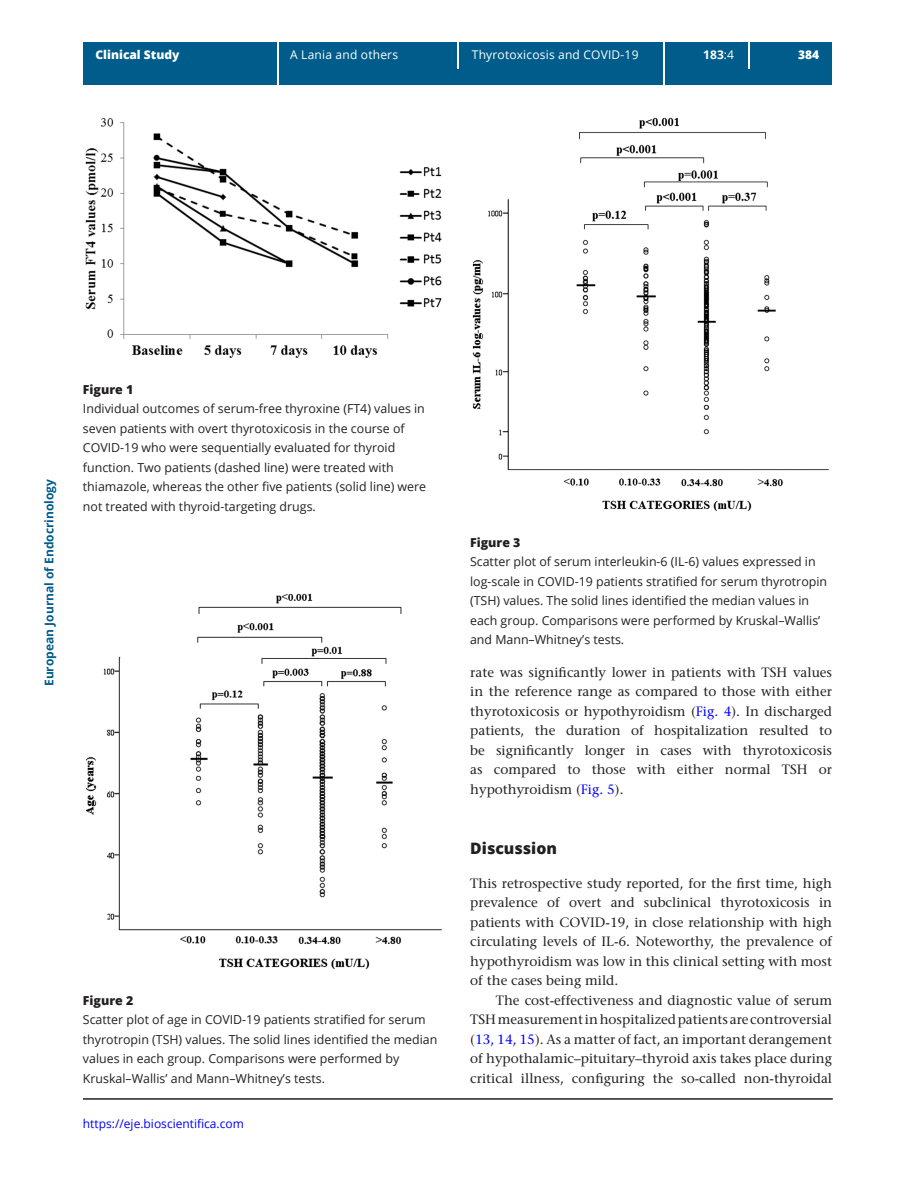
<style>
.page{position:relative;width:915px;height:1191px;background:#fff}
.page>*{position:absolute;margin:0;border:0;box-sizing:border-box;transform-origin:0 0}
.t1{font:800 15.75px "Open Sans";color:#231f20}
.TXI{font:500 13.5px/19.5px "Stone Serif Std";color:#231f20;text-align:justify}
.TXT{font:500 13.5px/19.5px "Stone Serif Std";color:#231f20;text-align:justify}
.FC{font:12.3px/19.5px "Open Sans";color:#231f20}
.FC-2{font:800 12.3px "Open Sans";color:#231f20}
.t2{font:12px "Open Sans";letter-spacing:.015em;color:#fff}
.t3{font:700 12px "Open Sans";color:#005c8a}
.t4{font:12px "Open Sans";color:#00f}
.t5{font:800 12px "Open Sans";color:#fff}
.t6{font:700 12px "Open Sans";color:#fff}
.s1{font-weight:400}
.s2{color:#00f}
</style>
<div class="page">
<div style="left:83px;top:42px;width:748px;height:43px;background:#005c8a"></div>
<hr style="left:277px;top:42px;width:1px;height:43px;background:#fff">
<hr style="left:663px;top:42px;width:1px;height:43px;background:#fff">
<hr style="left:457px;top:42px;width:2px;height:26px;background:#fff">
<hr style="left:83px;top:1098px;width:749px;height:1px;background:#231f20">
<hr style="left:747px;top:42px;width:2px;height:26px;background:#fff">
<img style="left:85px;top:118px;width:357px;height:240px">
<img style="left:85px;top:593px;width:357px;height:376px">
<img style="left:472px;top:117px;width:357px;height:394px">
<p class="t5" style="left:95px;top:46px;width:85px">Clinical Study</p>
<p class="t2" style="left:290px;top:47px;width:109px">A Lania and others</p>
<p class="t2" style="left:471px;top:47px;width:168px">Thyrotoxicosis and COVID-19</p>
<p class="t6" style="left:703px;top:46px;width:32px">183<span class="s1">:4</span></p>
<p class="t5" style="left:797px;top:46px;width:23px">384</p>
<p class="t3" style="left:41px;top:686px;width:209px;rotate:-90deg">European Journal of Endocrinology</p>
<p class="FC-2" style="left:83px;top:380px;width:52px">Figure 1</p>
<p class="FC" style="left:83px;top:399px;width:344px">Individual outcomes of serum-free thyroxine (FT4) values in seven patients with overt thyrotoxicosis in the course of COVID-19 who were sequentially evaluated for thyroid function. Two patients (dashed line) were treated with thiamazole, whereas the other five patients (solid line) were not treated with thyroid-targeting drugs.</p>
<p class="FC-2" style="left:83px;top:990px;width:52px">Figure 2</p>
<p class="FC" style="left:83px;top:1009px;width:356px">Scatter plot of age in COVID-19 patients stratified for serum thyrotropin (TSH) values. The solid lines identified the median values in each group. Comparisons were performed by Kruskal–Wallis’ and Mann–Whitney’s tests.</p>
<p class="t4" style="left:83px;top:1115px;width:162px">https://eje.bioscientifica.com</p>
<p class="FC-2" style="left:470px;top:533px;width:52px">Figure 3</p>
<p class="FC" style="left:470px;top:551px;width:358px">Scatter plot of serum interleukin-6 (IL-6) values expressed in log-scale in COVID-19 patients stratified for serum thyrotropin (TSH) values. The solid lines identified the median values in each group. Comparisons were performed by Kruskal–Wallis’ and Mann–Whitney’s tests.</p>
<p class="TXI" style="left:470px;top:662px;width:363px">rate was significantly lower in patients with TSH values in the reference range as compared to those with either thyrotoxicosis or hypothyroidism (<span class="s2">Fig. 4</span>). In discharged patients, the duration of hospitalization resulted to be significantly longer in cases with thyrotoxicosis as compared to those with either normal TSH or hypothyroidism (<span class="s2">Fig. 5</span>).</p>
<h1 class="t1" style="left:470px;top:836px;width:88px">Discussion</h1>
<p class="TXT" style="left:470px;top:873px;width:363px">This retrospective study reported, for the first time, high prevalence of overt and subclinical thyrotoxicosis in patients with COVID-19, in close relationship with high circulating levels of IL-6. Noteworthy, the prevalence of hypothyroidism was low in this clinical setting with most of the cases being mild.</p>
<p class="TXI" style="left:470px;top:990px;width:363px;text-indent:26px">The cost-effectiveness and diagnostic value of serum TSH measurement in hospitalized patients are controversial (<span class="s2">13, 14, 15</span>). As a matter of fact, an important derangement of hypothalamic–pituitary–thyroid axis takes place during critical illness, configuring the so-called non-thyroidal</p>
</div>
